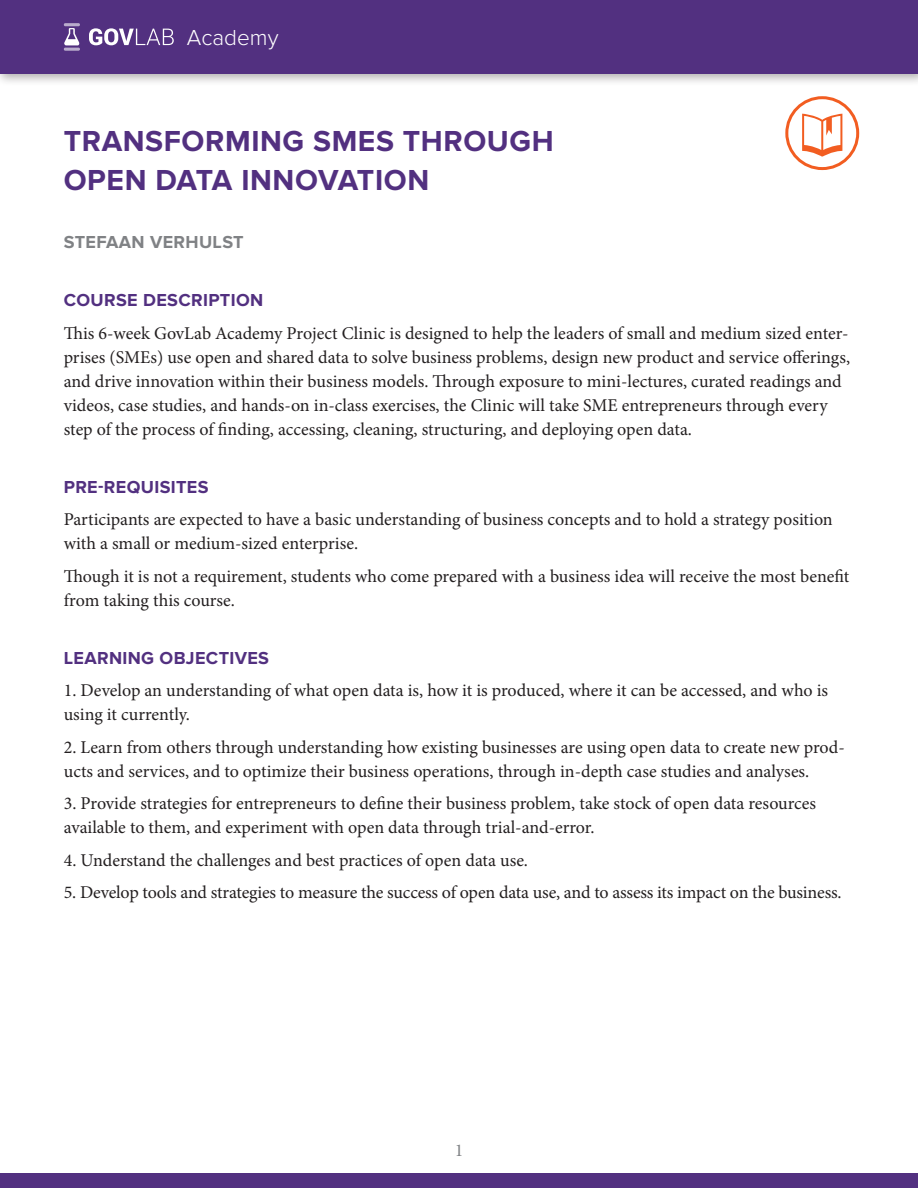
<style>
.page{position:relative;width:918px;height:1188px;background:#fff}
.page>*{position:absolute;margin:0;border:0;box-sizing:border-box;transform-origin:0 0}
.t1{font:700 30px/39px "Proxima Nova";letter-spacing:.02em;color:#523080}
.t2{font:300 22.5px "Proxima Nova";color:#fff}
.t3{font:18px/24px "Minion Pro";color:#231f20}
.t4{font:700 18px "Proxima Nova";letter-spacing:.02em;color:#523080}
.t5{font:700 18px "Proxima Nova";letter-spacing:.02em;color:#808285}
.t6{font:18px "Minion Pro";color:#808285}
</style>
<div class="page">
<div style="left:0;top:0;width:918px;height:86px;background:#231f20;opacity:.36"></div>
<div style="left:0;top:0;width:918px;height:74px;background:#523080"></div>
<div style="left:0;top:1174px;width:918px;height:14px;background:#523080"></div>
<svg style="left:64px;top:23px;width:16px;height:28px"></svg>
<svg style="left:89px;top:28px;width:85px;height:17px"></svg>
<svg style="left:802px;top:114px;width:40px;height:43px"></svg>
<div style="left:785px;top:96px;width:74px;height:74px;border:3px solid #f25d21;border-radius:50%"></div>
<p class="t2" style="left:187px;top:25px;width:93px">Academy</p>
<p class="t1" style="left:64px;top:122px;width:491px">TRANSFORMING SMES THROUGH<br>OPEN DATA INNOVATION</p>
<p class="t5" style="left:64px;top:232px;width:181px">STEFAAN VERHULST</p>
<p class="t4" style="left:64px;top:290px;width:201px">COURSE DESCRIPTION</p>
<p class="t3" style="left:64px;top:321px;width:788px">This 6-week GovLab Academy Project Clinic is designed to help the leaders of small and medium sized enter&shy;prises (SMEs) use open and shared data to solve business problems, design new product and service offerings, and drive innovation within their business models. Through exposure to mini-lectures, curated readings and videos, case studies, and hands-on in-class exercises, the Clinic will take SME entrepreneurs through every step of the process of finding, accessing, cleaning, structuring, and deploying open data.</p>
<p class="t4" style="left:64px;top:476px;width:146px">PRE-REQUISITES</p>
<p class="t3" style="left:64px;top:508px;width:771px">Participants are expected to have a basic understanding of business concepts and to hold a strategy position with a small or medium-sized enterprise.</p>
<p class="t3" style="left:64px;top:564px;width:787px">Though it is not a requirement, students who come prepared with a business idea will receive the most benefit from taking this course.</p>
<p class="t4" style="left:64px;top:647px;width:207px">LEARNING OBJECTIVES</p>
<p class="t3" style="left:64px;top:679px;width:766px">1. Develop an understanding of what open data is, how it is produced, where it can be accessed, and who is using it currently.</p>
<p class="t3" style="left:64px;top:735px;width:783px">2. Learn from others through understanding how existing businesses are using open data to create new prod&shy;ucts and services, and to optimize their business operations, through in-depth case studies and analyses.</p>
<p class="t3" style="left:64px;top:792px;width:754px">3. Provide strategies for entrepreneurs to define their business problem, take stock of open data resources available to them, and experiment with open data through trial-and-error.</p>
<p class="t3" style="left:64px;top:848px;width:466px">4. Understand the challenges and best practices of open data use.</p>
<p class="t3" style="left:64px;top:881px;width:779px">5. Develop tools and strategies to measure the success of open data use, and to assess its impact on the business.</p>
<p class="t6" style="left:455px;top:1138px;width:10px">1</p>
</div>
